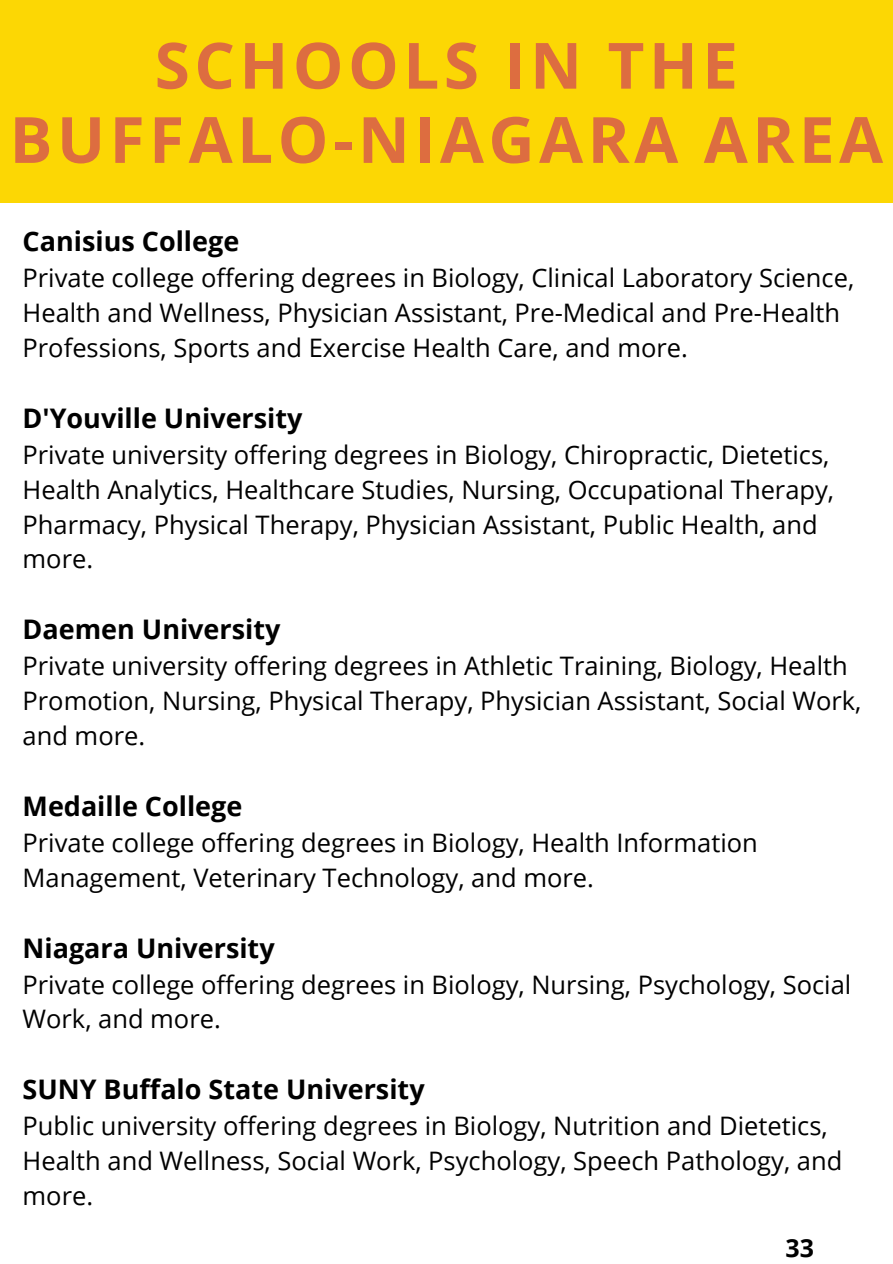
<style>
.page{position:relative;width:893px;height:1264px;background:#fff}
.page>*{position:absolute;margin:0;border:0;box-sizing:border-box;transform-origin:0 0}
.t1{font:700 63.75px/74.2px "Open Sans";letter-spacing:.07em;color:#dd6d40;text-align:center}
.t2{font:700 27px "Open Sans";color:#000}
.t3{font:25.5px/34.8px "Open Sans";color:#000}
.t4{font:700 24.9px "Open Sans";color:#000}
</style>
<div class="page">
<div style="left:0;top:0;width:892px;height:203px;background:#fcd704"></div>
<p class="t1" style="left:10px;top:27px;width:874px">SCHOOLS IN THE<br>BUFFALO-NIAGARA AREA</p>
<p class="t2" style="left:23px;top:222px;width:218px">Canisius College</p>
<p class="t3" style="left:23px;top:260px;width:833px">Private college offering degrees in Biology, Clinical Laboratory Science,<br>Health and Wellness, Physician Assistant, Pre-Medical and Pre-Health<br>Professions, Sports and Exercise Health Care, and more.</p>
<p class="t2" style="left:23px;top:399px;width:281px">D'Youville University</p>
<p class="t3" style="left:23px;top:436px;width:813px">Private university offering degrees in Biology, Chiropractic, Dietetics, Health Analytics, Healthcare Studies, Nursing, Occupational Therapy, Pharmacy, Physical Therapy, Physician Assistant, Public Health, and more.</p>
<p class="t2" style="left:23px;top:610px;width:259px">Daemen University</p>
<p class="t3" style="left:23px;top:648px;width:840px">Private university offering degrees in Athletic Training, Biology, Health<br>Promotion, Nursing, Physical Therapy, Physician Assistant, Social Work, and more.</p>
<p class="t2" style="left:23px;top:787px;width:221px">Medaille College</p>
<p class="t3" style="left:23px;top:824px;width:736px">Private college offering degrees in Biology, Health Information<br>Management, Veterinary Technology, and more.</p>
<p class="t2" style="left:23px;top:928px;width:253px">Niagara University</p>
<p class="t3" style="left:23px;top:966px;width:830px">Private college offering degrees in Biology, Nursing, Psychology, Social<br>Work, and more.</p>
<p class="t2" style="left:23px;top:1070px;width:403px">SUNY Buffalo State University</p>
<p class="t3" style="left:23px;top:1107px;width:821px">Public university offering degrees in Biology, Nutrition and Dietetics,<br>Health and Wellness, Social Work, Psychology, Speech Pathology, and more.</p>
<p class="t4" style="left:785px;top:1229px;width:30px">33</p>
</div>
